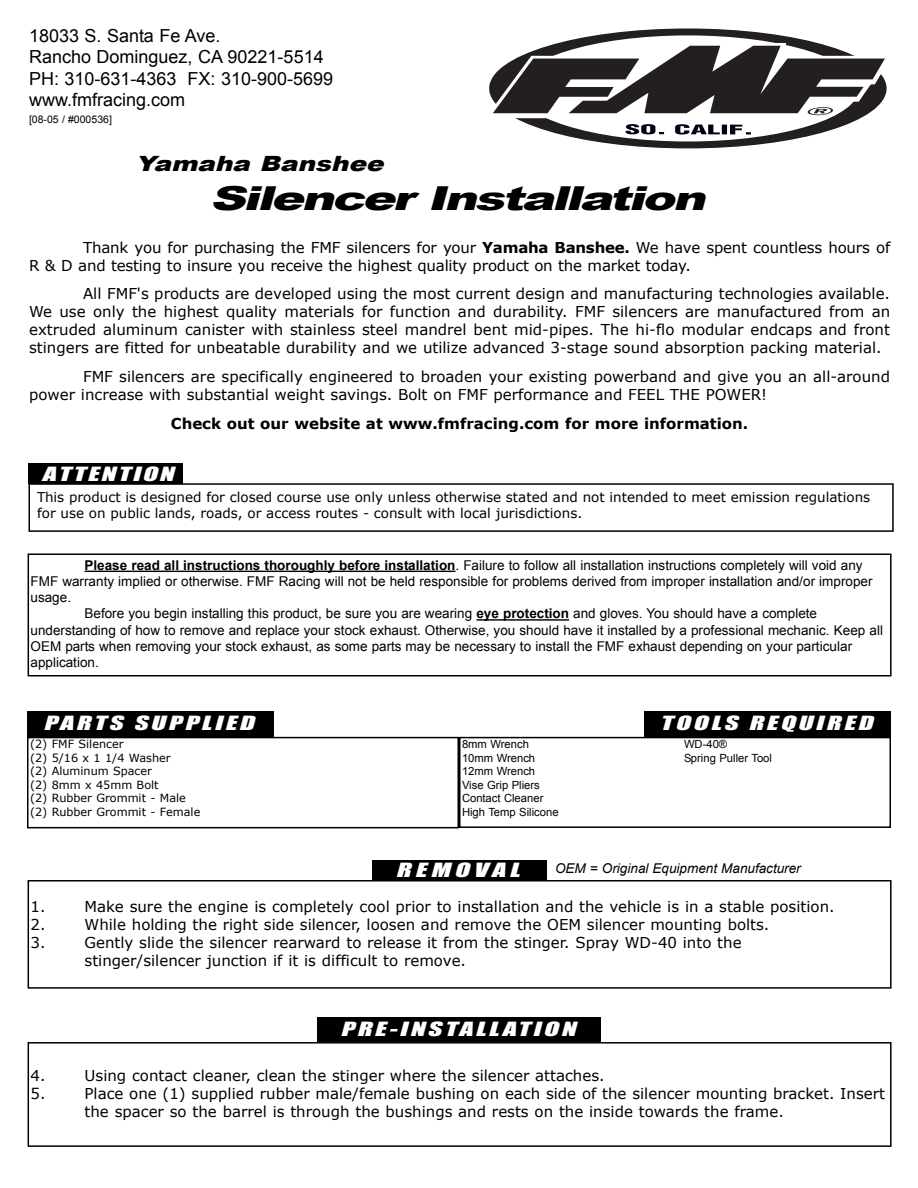
<style>
.page{position:relative;width:918px;height:1188px;background:#fff}
.page>*{position:absolute;margin:0;border:0;box-sizing:border-box;transform-origin:0 0}
.t1{font:italic 900 33px "Arial";color:#000;scale:1.5 1}
.t2{font:italic 900 21px "Arial";color:#000;scale:1.25 1}
.t3{font:18px/21.6px "Arial";color:#000}
.t4{font:italic 18px "Impact";color:#fff;scale:1.5 1}
.t5{font:15px/18px "Verdana";color:#000}
.t6{font:700 15px "Verdana";color:#000}
.t7{font:13.5px "Arial";color:#000}
.t8{font:13.5px/16.2px "Verdana";color:#000}
.t9{font:italic 13.5px "Arial";color:#000}
.t10{font:11.25px/13.5px "Verdana";color:#000}
.t11{font:11.25px/13.5px "Arial";color:#000}
.t12{font:10.5px "Arial";color:#000}
.s1{font-weight:700}
</style>
<div class="page">
<hr style="left:85px;top:571px;width:324px;height:1px;background:#000">
<hr style="left:408px;top:571px;width:48px;height:1px;background:#000">
<hr style="left:476px;top:619px;width:93px;height:2px;background:#000">
<div style="left:28px;top:553px;width:864px;height:123px;border:2px solid #000"></div>
<div style="left:28px;top:880px;width:864px;height:109px;border:2px solid #000"></div>
<div style="left:28px;top:1042px;width:864px;height:105px;border:2px solid #000"></div>
<div style="left:27px;top:712px;width:246px;height:25px;background:#000"></div>
<div style="left:27px;top:737px;width:432px;height:91px;border:2px solid #000"></div>
<div style="left:645px;top:712px;width:246px;height:25px;background:#000"></div>
<div style="left:459px;top:737px;width:432px;height:91px;border:2px solid #000"></div>
<div style="left:372px;top:860px;width:175px;height:21px;background:#000"></div>
<div style="left:318px;top:1018px;width:283px;height:24px;background:#000"></div>
<svg style="left:489px;top:28px;width:398px;height:120px;fill:#231f20"></svg>
<svg style="left:489px;top:39px;width:398px;height:109px"></svg>
<div style="left:28px;top:463px;width:155px;height:20px;background:#000"></div>
<div style="left:28px;top:483px;width:866px;height:49px;border:2px solid #000"></div>
<p class="t3" style="left:29px;top:25px;width:306px">18033 S. Santa Fe Ave.<br>Rancho Dominguez, CA 90221-5514<br>PH: 310-631-4363 FX: 310-900-5699 www.fmfracing.com</p>
<p class="t12" style="left:29px;top:112px;width:84px">[08-05 / #000536]</p>
<h2 class="t2" style="left:135px;top:148px;width:206px">Yamaha Banshee</h2>
<h1 class="t1" style="left:210px;top:174px;width:340px">Silencer Installation</h1>
<p class="t5" style="left:29px;top:238px;width:863px;text-indent:54px">Thank you for purchasing the FMF silencers for your <span class="s1">Yamaha Banshee.</span> We have spent countless hours of<br>R &amp; D and testing to insure you receive the highest quality product on the market today.</p>
<p class="t5" style="left:29px;top:284px;width:863px;text-align:justify;text-indent:54px">All FMF's products are developed using the most current design and manufacturing technologies available.<br>We use only the highest quality materials for function and durability. FMF silencers are manufactured from an extruded aluminum canister with stainless steel mandrel bent mid-pipes. The hi-flo modular endcaps and front stingers are fitted for unbeatable durability and we utilize advanced 3-stage sound absorption packing material.</p>
<p class="t5" style="left:29px;top:367px;width:862px;text-indent:54px">FMF silencers are specifically engineered to broaden your existing powerband and give you an all-around power increase with substantial weight savings. Bolt on FMF performance and FEEL THE POWER!</p>
<p class="t6" style="left:171px;top:414px;width:579px">Check out our website at www.fmfracing.com for more information.</p>
<p class="t4" style="left:42px;top:460px;width:94px">ATTENTION</p>
<p class="t8" style="left:37px;top:488px;width:835px">This product is designed for closed course use only unless otherwise stated and not intended to meet emission regulations for use on public lands, roads, or access routes - consult with local jurisdictions.</p>
<p class="t7" style="left:85px;top:556px;width:780px"><span class="s1">Please read all instructions thoroughly before installation</span>. Failure to follow all installation instructions completely will void any</p>
<p class="t7" style="left:31px;top:573px;width:843px">FMF warranty implied or otherwise. FMF Racing will not be held responsible for problems derived from improper installation and/or improper</p>
<p class="t7" style="left:31px;top:589px;width:42px">usage.</p>
<p class="t7" style="left:85px;top:605px;width:734px">Before you begin installing this product, be sure you are wearing <span class="s1">eye protection</span> and gloves. You should have a complete</p>
<p class="t7" style="left:31px;top:621px;width:854px">understanding of how to remove and replace your stock exhaust. Otherwise, you should have it installed by a professional mechanic. Keep all</p>
<p class="t7" style="left:31px;top:637px;width:823px">OEM parts when removing your stock exhaust, as some parts may be necessary to install the FMF exhaust depending on your particular</p>
<p class="t7" style="left:31px;top:654px;width:70px">application.</p>
<p class="t4" style="left:43px;top:709px;width:147px">PARTS SUPPLIED</p>
<p class="t10" style="left:30px;top:737px;width:172px">(2) FMF Silencer<br>(2) 5/16 x 1 1/4 Washer<br>(2) Aluminum Spacer<br>(2) 8mm x 45mm Bolt<br>(2) Rubber Grommit - Male (2) Rubber Grommit - Female</p>
<p class="t4" style="left:660px;top:709px;width:148px">TOOLS REQUIRED</p>
<p class="t11" style="left:462px;top:737px;width:98px">8mm Wrench<br>10mm Wrench<br>12mm Wrench<br>Vise Grip Pliers<br>Contact Cleaner<br>High Temp Silicone</p>
<p class="t11" style="left:684px;top:737px;width:90px">WD-40®<br>Spring Puller Tool</p>
<p class="t4" style="left:396px;top:855px;width:89px">REMOVAL</p>
<p class="t9" style="left:555px;top:860px;width:247px">OEM = Original Equipment Manufacturer</p>
<p class="t5" style="left:31px;top:897px;width:16px">1.</p>
<p class="t5" style="left:85px;top:897px;width:752px">Make sure the engine is completely cool prior to installation and the vehicle is in a stable position.</p>
<p class="t5" style="left:31px;top:915px;width:16px">2.</p>
<p class="t5" style="left:85px;top:915px;width:686px">While holding the right side silencer, loosen and remove the OEM silencer mounting bolts.</p>
<p class="t5" style="left:31px;top:933px;width:16px">3.</p>
<p class="t5" style="left:85px;top:933px;width:659px">Gently slide the silencer rearward to release it from the stinger. Spray WD-40 into the stinger/silencer junction if it is difficult to remove.</p>
<p class="t4" style="left:340px;top:1015px;width:163px">PRE-INSTALLATION</p>
<p class="t5" style="left:31px;top:1066px;width:16px">4.</p>
<p class="t5" style="left:85px;top:1066px;width:522px">Using contact cleaner, clean the stinger where the silencer attaches.</p>
<p class="t5" style="left:31px;top:1084px;width:16px">5.</p>
<p class="t5" style="left:85px;top:1084px;width:802px">Place one (1) supplied rubber male/female bushing on each side of the silencer mounting bracket. Insert the spacer so the barrel is through the bushings and rests on the inside towards the frame.</p>
</div>
